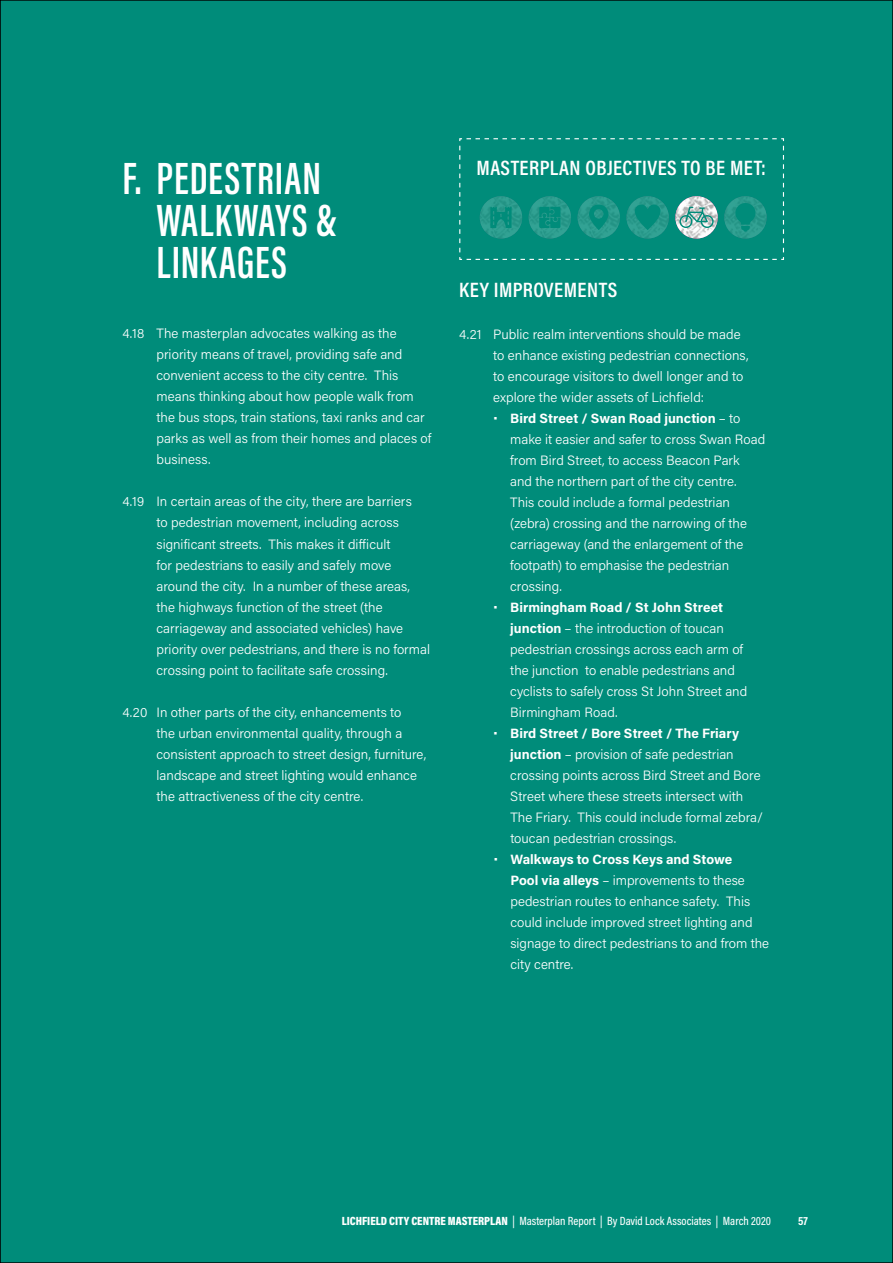
<style>
.page{position:relative;width:893px;height:1263px;background:#008c7a}
.page>*{position:absolute;margin:0;border:0;box-sizing:border-box;transform-origin:0 0}
.t1{font:46.5px/42px "Acumin Variable Concept";letter-spacing:-.235em;color:#fff}
.t2{font:21px "Acumin Variable Concept";letter-spacing:-.125em;color:#fff}
.t3{font:13.5px/21px "Acumin Variable Concept";letter-spacing:.01em;color:#fff}
.t4{font:13.5px "Acumin Variable Concept";letter-spacing:.05em;color:#fff}
.t5{font:13.5px "Acumin Variable Concept";letter-spacing:.06em;color:#fff}
.t6{font:12px "Acumin Variable Concept";letter-spacing:-.1em;color:#fff}
</style>
<div class="page">
<svg style="left:459px;top:138px;width:326px;height:122px"></svg>
<svg style="left:478px;top:190px;width:192px;height:53px"></svg>
<svg style="left:722px;top:190px;width:55px;height:53px"></svg>
<h1 class="t1" style="left:156px;top:155px;width:195px;text-indent:-34px">F. PEDESTRIAN<br>WALKWAYS&amp;<br>LINKAGES</h1>
<p class="t3" style="left:156px;top:323px;width:276px;text-indent:-34px">4.18 The masterplan advocates walking as the priority means of travel, providing safe and convenient access to the city centre. This means thinking about how people walk from the bus stops, train stations, taxi ranks and car parks as well as from their homes and places of business.</p>
<p class="t3" style="left:156px;top:491px;width:275px;text-indent:-34px">4.19 In certain areas of the city, there are barriers<br>to pedestrian movement, including across significant streets. This makes it difficult<br>for pedestrians to easily and safely move around the city. In a number of these areas, the highways function of the street (the carriageway and associated vehicles) have priority over pedestrians, and there is no formal crossing point to facilitate safe crossing.</p>
<p class="t3" style="left:156px;top:701px;width:271px;text-indent:-34px">4.20 In other parts of the city, enhancements to<br>the urban environmental quality, through a consistent approach to street design, furniture, landscape and street lighting would enhance the attractiveness of the city centre.</p>
<h2 class="t2" style="left:477px;top:153px;width:291px">MASTERPLAN OBJECTIVES TO BE MET:</h2>
<h2 class="t2" style="left:459px;top:275px;width:162px">KEY IMPROVEMENTS</h2>
<p class="t3" style="left:459px;top:323px;width:283px">4.21 Public realm interventions should be made</p>
<p class="t3" style="left:493px;top:344px;width:257px">to enhance existing pedestrian connections,</p>
<p class="t3" style="left:493px;top:365px;width:252px">to encourage visitors to dwell longer and to</p>
<p class="t3" style="left:493px;top:386px;width:212px">explore the wider assets of Lichfield:</p>
<p class="t4" style="left:493px;top:409px;width:249px">Ŋ Bird Street / Swan Road junction – to</p>
<p class="t3" style="left:510px;top:428px;width:257px">make it easier and safer to cross Swan Road</p>
<p class="t3" style="left:510px;top:449px;width:231px">from Bird Street, to access Beacon Park</p>
<p class="t3" style="left:510px;top:470px;width:228px">and the northern part of the city centre.</p>
<p class="t3" style="left:510px;top:491px;width:221px">This could include a formal pedestrian</p>
<p class="t3" style="left:510px;top:512px;width:238px">(zebra) crossing and the narrowing of the</p>
<p class="t3" style="left:510px;top:533px;width:234px">carriageway (and the enlargement of the</p>
<p class="t3" style="left:510px;top:554px;width:220px">footpath) to emphasise the pedestrian</p>
<p class="t3" style="left:510px;top:575px;width:53px">crossing.</p>
<p class="t4" style="left:493px;top:598px;width:230px">Ŋ Birmingham Road / St John Street</p>
<p class="t3" style="left:510px;top:617px;width:215px">junction – the introduction of toucan</p>
<p class="t3" style="left:510px;top:638px;width:234px">pedestrian crossings across each arm of</p>
<p class="t3" style="left:510px;top:659px;width:226px">the junction to enable pedestrians and</p>
<p class="t3" style="left:510px;top:680px;width:238px">cyclists to safely cross St John Street and</p>
<p class="t3" style="left:510px;top:701px;width:109px">Birmingham Road.</p>
<p class="t5" style="left:493px;top:724px;width:246px">Ŋ Bird Street / Bore Street / The Friary</p>
<p class="t3" style="left:510px;top:743px;width:225px">junction – provision of safe pedestrian</p>
<p class="t3" style="left:510px;top:764px;width:252px">crossing points across Bird Street and Bore</p>
<p class="t3" style="left:510px;top:785px;width:234px">Street where these streets intersect with</p>
<p class="t3" style="left:510px;top:806px;width:254px">The Friary. This could include formal zebra/</p>
<p class="t3" style="left:510px;top:827px;width:167px">toucan pedestrian crossings.</p>
<p class="t4" style="left:493px;top:850px;width:240px">Ŋ Walkways to Cross Keys and Stowe</p>
<p class="t3" style="left:510px;top:869px;width:236px">Pool via alleys – improvements to these</p>
<p class="t3" style="left:510px;top:890px;width:241px">pedestrian routes to enhance safety. This</p>
<p class="t3" style="left:510px;top:911px;width:244px">could include improved street lighting and</p>
<p class="t3" style="left:510px;top:932px;width:260px">signage to direct pedestrians to and from the</p>
<p class="t3" style="left:510px;top:953px;width:64px">city centre.</p>
<p class="t6" style="left:342px;top:1213px;width:432px">LICHFIELD CITY CENTRE MASTERPLAN | Masterplan Report | By David Lock Associates | March 2020</p>
<p class="t6" style="left:798px;top:1213px;width:13px">57</p>
</div>
